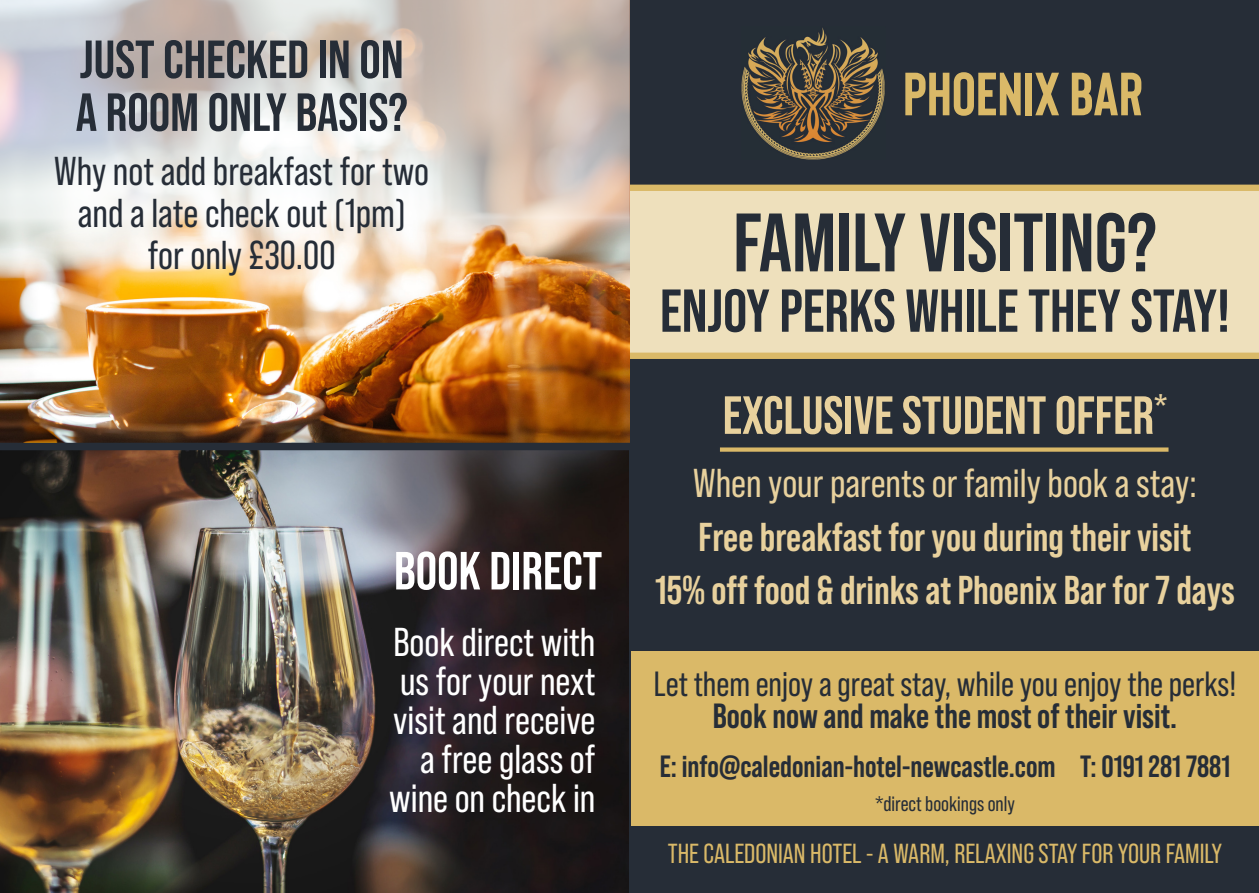
<style>
.page{position:relative;width:1259px;height:893px;background:#fff}
.page>*{position:absolute;margin:0;border:0;box-sizing:border-box;transform-origin:0 0}
.t1{font:700 82.65px "Bebas Neue Pro";color:#262d37}
.t2{font:700 60.9px "Bison";color:#dab968}
.t3{font:700 60.45px "Bebas Neue Pro";color:#262d37}
.t4{font:700 53.55px/52.8px "Bebas Neue Pro";color:#262d37}
.t5{font:700 53.55px "Bebas Neue Pro";color:#e8d19d}
.t6{font:700 53.55px "Bebas Neue Pro";color:#fff}
.t7{font:700 40.2px/53.8px "Bebas Neue Pro";color:#e8d19d;text-align:center}
.t8{font:40.2px/39px "Bebas Neue Pro";color:#fff;text-align:right}
.t9{font:40.2px/42px "Bebas Neue Pro";color:#262d37;text-align:center}
.t10{font:40.2px "Bebas Neue Pro";color:#e8d19d}
.t11{font:34.95px "Bebas Neue Pro";color:#262d37}
.t12{font:700 34.95px "Bebas Neue Pro";color:#262d37}
.t13{font:700 30.75px "Bebas Neue Pro";color:#262d37}
.t14{font:27.6px "Bebas Neue Pro";color:#dab968}
.t15{font:21.15px "Bebas Neue Pro";color:#262d37}
</style>
<div class="page">
<img style="left:0;top:450px;width:629px;height:443px">
<div style="left:629px;top:0;width:630px;height:893px;background:#262d37"></div>
<svg style="left:629px;top:185px;width:630px;height:174px;background:#ebdcb4"></svg>
<div style="left:631px;top:651px;width:628px;height:175px;background:#dab968"></div>
<img style="left:741px;top:27px;width:144px;height:133px">
<div style="left:720px;top:447px;width:448px;height:5px;background:#dab968"></div>
<img style="left:0;top:243px;width:629px;height:200px">
<svg style="left:0;top:0;width:629px;height:243px"></svg>
<div style="left:0;top:443px;width:631px;height:7px;background:#262d37"></div>
<h3 class="t4" style="left:76px;top:32px;width:333px">JUST CHECKED IN ON<br>A ROOM ONLY BASIS?</h3>
<p class="t9" style="left:54px;top:150px;width:376px">Why not add breakfast for two and a late check out (1pm)<br>for only £30.00</p>
<h3 class="t6" style="left:394px;top:540px;width:210px">BOOK DIRECT</h3>
<p class="t8" style="left:389px;top:622px;width:208px">Book direct with us for your next visit and receive a free glass of wine on check in</p>
<h2 class="t2" style="left:903px;top:56px;width:241px">PHOENIX BAR</h2>
<h1 class="t1" style="left:733px;top:195px;width:425px">FAMILY VISITING?</h1>
<h3 class="t3" style="left:660px;top:276px;width:571px">ENJOY PERKS WHILE THEY STAY!</h3>
<h3 class="t5" style="left:722px;top:385px;width:446px">EXCLUSIVE STUDENT OFFER<sup>*</sup></h3>
<p class="t10" style="left:693px;top:460px;width:505px">When your parents or family book a stay:</p>
<p class="t7" style="left:655px;top:509px;width:581px">Free breakfast for you during their visit<br>15% off food &amp; drinks at Phoenix Bar for 7 days</p>
<p class="t11" style="left:653px;top:664px;width:584px">Let them enjoy a great stay, while you enjoy the perks!</p>
<p class="t12" style="left:713px;top:696px;width:466px">Book now and make the most of their visit.</p>
<p class="t13" style="left:659px;top:749px;width:572px">E: info@caledonian-hotel-newcastle.com T: 0191 281 7881</p>
<p class="t15" style="left:875px;top:792px;width:141px">*direct bookings only</p>
<p class="t14" style="left:668px;top:838px;width:556px">THE CALEDONIAN HOTEL - A WARM, RELAXING STAY FOR YOUR FAMILY</p>
</div>
